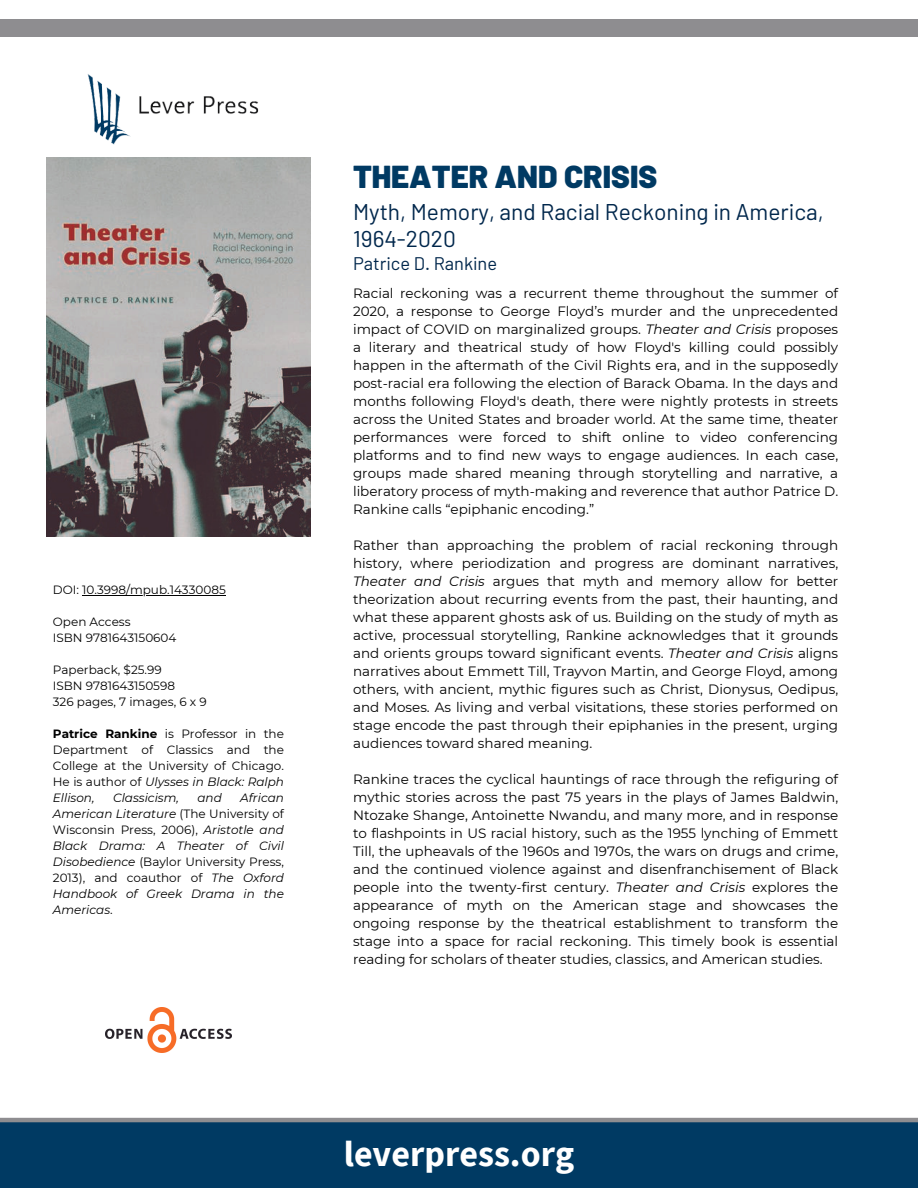
<style>
.page{position:relative;width:918px;height:1188px;background:#fff}
.page>*{position:absolute;margin:0;border:0;box-sizing:border-box;transform-origin:0 0}
.t1{font:700 36px "Source Sans Pro";color:#fff}
.t2{font:900 31.65px "Barlow";color:#003a63}
.t3{font:22.8px/27px "Barlow";color:#00274c}
.t4{font:18.3px "Barlow";color:#00274c}
.t5{font:13.5px/18px "Montserrat";color:#000;text-align:justify}
.t6{font:12px/16px "Montserrat";color:#000;text-align:justify}
.t7{font:italic 12px/16px "Montserrat";color:#000;text-align:justify}
.s1{font-weight:700}
.s2{font-style:italic}
.s3{font-style:normal}
</style>
<div class="page">
<div style="left:0;top:19px;width:918px;height:18px;background:#8e8d90"></div>
<img style="left:87px;top:74px;width:172px;height:71px">
<div style="left:0;top:1122px;width:918px;height:66px;background:#003a63"></div>
<img style="left:46px;top:157px;width:265px;height:379px">
<hr style="left:82px;top:595px;width:144px;height:1px;background:#000">
<hr style="left:0;top:1118px;width:918px;height:4px;background:#8e8d90">
<img style="left:106px;top:1007px;width:126px;height:45px">
<p class="t6" style="left:53px;top:581px;width:174px">DOI: 10.3998/mpub.14330085</p>
<p class="t6" style="left:53px;top:613px;width:79px">Open Access</p>
<p class="t6" style="left:53px;top:629px;width:125px">ISBN 9781643150604</p>
<p class="t6" style="left:53px;top:661px;width:110px">Paperback, $25.99</p>
<p class="t6" style="left:53px;top:677px;width:124px">ISBN 9781643150598</p>
<p class="t6" style="left:53px;top:693px;width:155px">326 pages, 7 images, 6 x 9</p>
<p class="t6" style="left:53px;top:725px;width:233px"><span class="s1">Patrice Rankine</span> is Professor in the Department of Classics and the College at the University of Chicago.<br>He is author of <span class="s2">Ulysses in Black: Ralph Ellison,</span></p>
<p class="t7" style="left:53px;top:789px;width:233px;text-indent:187px">African American Literature <span class="s3">(The University of Wisconsin Press, 2006),</span> Aristotle and Black Drama: A Theater of Civil Disobedience <span class="s3">(Baylor University Press, 2013), and coauthor of</span> The Oxford Handbook of Greek Drama in the Americas<span class="s3">.</span></p>
<p class="t7" style="left:113px;top:789px;width:68px">Classicism,</p>
<p class="t7" style="left:198px;top:789px;width:26px">and</p>
<h2 class="t2" style="left:353px;top:156px;width:306px">THEATER AND CRISIS</h2>
<h3 class="t3" style="left:353px;top:197px;width:472px">Myth, Memory, and Racial Reckoning in America,<br>1964-2020</h3>
<h3 class="t4" style="left:353px;top:251px;width:146px">Patrice D. Rankine</h3>
<h4 class="t5" style="left:353px;top:284px;width:487px">Racial reckoning was a recurrent theme throughout the summer of 2020, a response to George Floyd’s murder and the unprecedented impact of COVID on marginalized groups. <span class="s2">Theater and Crisis</span> proposes a literary and theatrical study of how Floyd's killing could possibly happen in the aftermath of the Civil Rights era, and in the supposedly post-racial era following the election of Barack Obama. In the days and months following Floyd's death, there were nightly protests in streets across the United States and broader world. At the same time, theater performances were forced to shift online to video conferencing platforms and to find new ways to engage audiences. In each case, groups made shared meaning through storytelling and narrative, a liberatory process of myth-making and reverence that author Patrice D.<br>Rankine calls “epiphanic encoding.”</h4>
<h4 class="t5" style="left:353px;top:536px;width:487px">Rather than approaching the problem of racial reckoning through history, where periodization and progress are dominant narratives, <span class="s2">Theater and Crisis</span> argues that myth and memory allow for better theorization about recurring events from the past, their haunting, and what these apparent ghosts ask of us. Building on the study of myth as active, processual storytelling, Rankine acknowledges that it grounds and orients groups toward significant events. <span class="s2">Theater and Crisis</span> aligns narratives about Emmett Till, Trayvon Martin, and George Floyd, among others, with ancient, mythic figures such as Christ, Dionysus, Oedipus, and Moses. As living and verbal visitations, these stories performed on stage encode the past through their epiphanies in the present, urging audiences toward shared meaning.</h4>
<h4 class="t5" style="left:353px;top:770px;width:487px">Rankine traces the cyclical hauntings of race through the refiguring of mythic stories across the past 75 years in the plays of James Baldwin, Ntozake Shange, Antoinette Nwandu, and many more, and in response to flashpoints in US racial history, such as the 1955 lynching of Emmett Till, the upheavals of the 1960s and 1970s, the wars on drugs and crime, and the continued violence against and disenfranchisement of Black people into the twenty-first century. <span class="s2">Theater and Crisis</span> explores the appearance of myth on the American stage and showcases the ongoing response by the theatrical establishment to transform the stage into a space for racial reckoning. This timely book is essential reading for scholars of theater studies, classics, and American studies.</h4>
<h1 class="t1" style="left:344px;top:1130px;width:232px">leverpress.org</h1>
</div>
